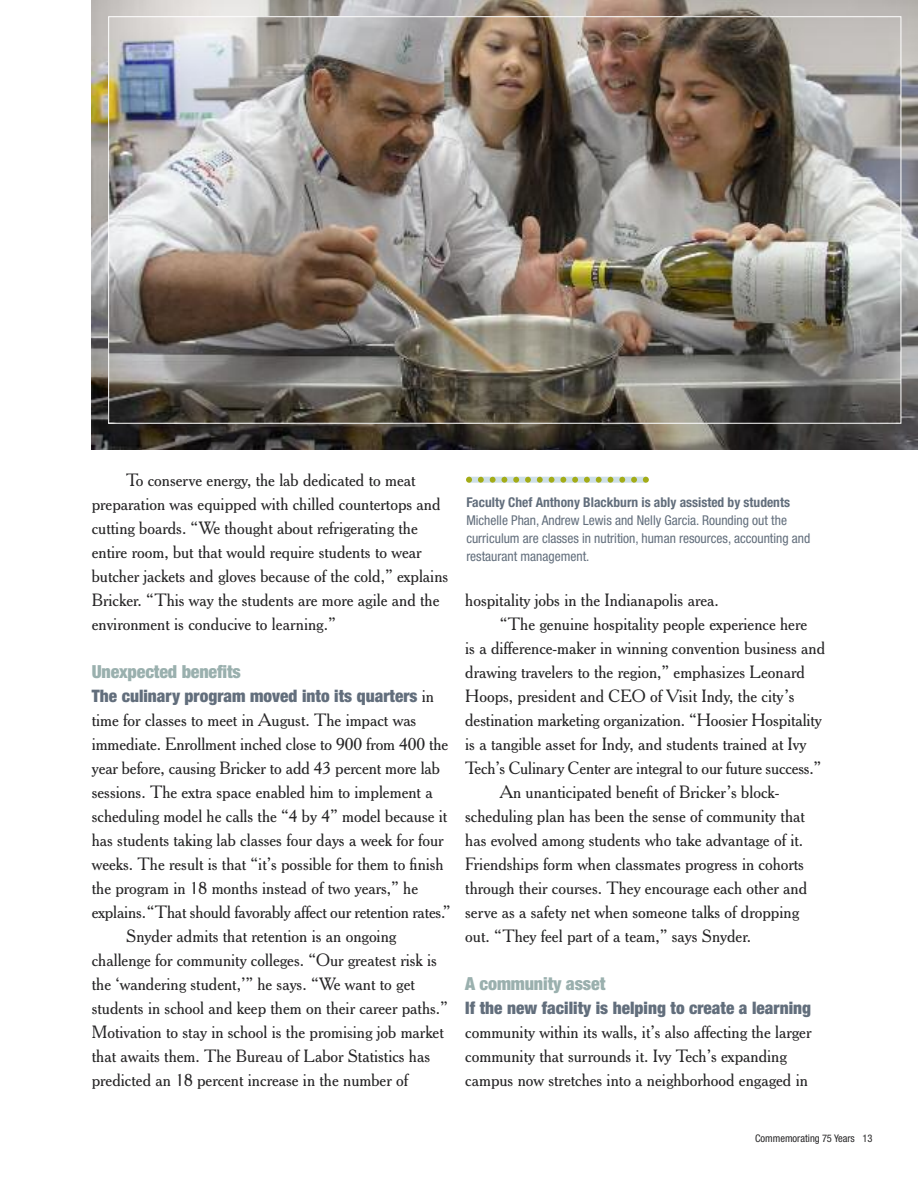
<style>
.page{position:relative;width:918px;height:1188px;background:#fff}
.page>*{position:absolute;margin:0;border:0;box-sizing:border-box;transform-origin:0 0}
.t1{font:900 condensed 18px "Helvetica Neue";letter-spacing:-.01em;color:#9ab0ae}
.t2{font:17.25px/24px "Cheltenham BT";color:#272627}
.t3{font:900 condensed 17.25px "Helvetica Neue";color:#626e7c}
.t4{font:condensed 13.5px/18px "Helvetica Neue";color:#626e7c}
.t5{font:700 condensed 13.5px "Helvetica Neue";color:#626e7c}
.t6{font:condensed 10.5px "Helvetica Neue";color:#272627}
.s1{font-family:"Cheltenham BT";font-weight:400;font-stretch:normal;color:#272627}
</style>
<div class="page">
<img style="left:92px;top:0;width:826px;height:449px">
<svg style="left:466px;top:477px;width:183px;height:6px"></svg>
<img style="left:110px;top:19px;width:789px;height:402px">
<p class="t2" style="left:92px;top:469px;width:358px;text-indent:35px">To conserve energy, the lab dedicated to meat preparation was equipped with chilled countertops and cutting boards. “We thought about refrigerating the entire room, but that would require students to wear butcher jackets and gloves because of the cold,” explains Bricker. “This way the students are more agile and the environment is conducive to learning.”</p>
<p class="t1" style="left:92px;top:665px;width:151px">Unexpected benefits</p>
<p class="t3" style="left:92px;top:690px;width:344px">The culinary program moved into its quarters <span class="s1">in</span></p>
<p class="t2" style="left:92px;top:709px;width:326px">time for classes to meet in August. The impact was</p>
<p class="t2" style="left:92px;top:733px;width:358px">immediate. Enrollment inched close to 900 from 400 the</p>
<p class="t2" style="left:92px;top:757px;width:350px">year before, causing Bricker to add 43 percent more lab</p>
<p class="t2" style="left:92px;top:781px;width:342px">sessions. The extra space enabled him to implement a</p>
<p class="t2" style="left:92px;top:805px;width:357px">scheduling model he calls the “4 by 4” model because it</p>
<p class="t2" style="left:92px;top:829px;width:353px">has students taking lab classes four days a week for four</p>
<p class="t2" style="left:92px;top:853px;width:353px">weeks. The result is that “it’s possible for them to finish</p>
<p class="t2" style="left:92px;top:877px;width:328px">the program in 18 months instead of two years,” he</p>
<p class="t2" style="left:92px;top:901px;width:360px">explains.“That should favorably affect our retention rates.”</p>
<p class="t2" style="left:126px;top:925px;width:272px">Snyder admits that retention is an ongoing</p>
<p class="t2" style="left:92px;top:949px;width:347px">challenge for community colleges. “Our greatest risk is</p>
<p class="t2" style="left:92px;top:973px;width:325px">the ‘wandering student,’” he says. “We want to get</p>
<p class="t2" style="left:92px;top:997px;width:358px">students in school and keep them on their career paths.”</p>
<p class="t2" style="left:92px;top:1021px;width:354px">Motivation to stay in school is the promising job market</p>
<p class="t2" style="left:92px;top:1045px;width:340px">that awaits them. The Bureau of Labor Statistics has</p>
<p class="t2" style="left:92px;top:1069px;width:318px">predicted an 18 percent increase in the number of</p>
<p class="t5" style="left:466px;top:497px;width:325px">Faculty Chef Anthony Blackburn is ably assisted by students</p>
<p class="t4" style="left:466px;top:512px;width:346px">Michelle Phan, Andrew Lewis and Nelly Garcia. Rounding out the curriculum are classes in nutrition, human resources, accounting and restaurant management.</p>
<p class="t2" style="left:465px;top:589px;width:255px">hospitality jobs in the Indianapolis area.</p>
<p class="t2" style="left:500px;top:613px;width:309px">“The genuine hospitality people experience here</p>
<p class="t2" style="left:465px;top:637px;width:361px">is a difference-maker in winning convention business and</p>
<p class="t2" style="left:465px;top:661px;width:341px">drawing travelers to the region,” emphasizes Leonard</p>
<p class="t2" style="left:465px;top:685px;width:331px">Hoops, president and CEO of Visit Indy, the city’s</p>
<p class="t2" style="left:465px;top:709px;width:358px">destination marketing organization. “Hoosier Hospitality</p>
<p class="t2" style="left:465px;top:733px;width:343px">is a tangible asset for Indy, and students trained at Ivy</p>
<p class="t2" style="left:465px;top:757px;width:358px">Tech’s Culinary Center are integral to our future success.”</p>
<p class="t2" style="left:500px;top:781px;width:281px">An unanticipated benefit of Bricker’s block-</p>
<p class="t2" style="left:465px;top:805px;width:341px">scheduling plan has been the sense of community that</p>
<p class="t2" style="left:465px;top:829px;width:339px">has evolved among students who take advantage of it.</p>
<p class="t2" style="left:465px;top:853px;width:340px">Friendships form when classmates progress in cohorts</p>
<p class="t2" style="left:465px;top:877px;width:343px">through their courses. They encourage each other and</p>
<p class="t2" style="left:465px;top:901px;width:335px">serve as a safety net when someone talks of dropping</p>
<p class="t2" style="left:465px;top:925px;width:287px">out. “They feel part of a team,” says Snyder.</p>
<p class="t1" style="left:465px;top:977px;width:142px">A community asset</p>
<p class="t3" style="left:465px;top:1002px;width:347px">If the new facility is helping to create a learning</p>
<p class="t2" style="left:465px;top:1021px;width:348px">community within its walls, it’s also affecting the larger community that surrounds it. Ivy Tech’s expanding campus now stretches into a neighborhood engaged in</p>
<p class="t6" style="left:755px;top:1134px;width:119px">Commemorating 75 Years 13</p>
</div>
